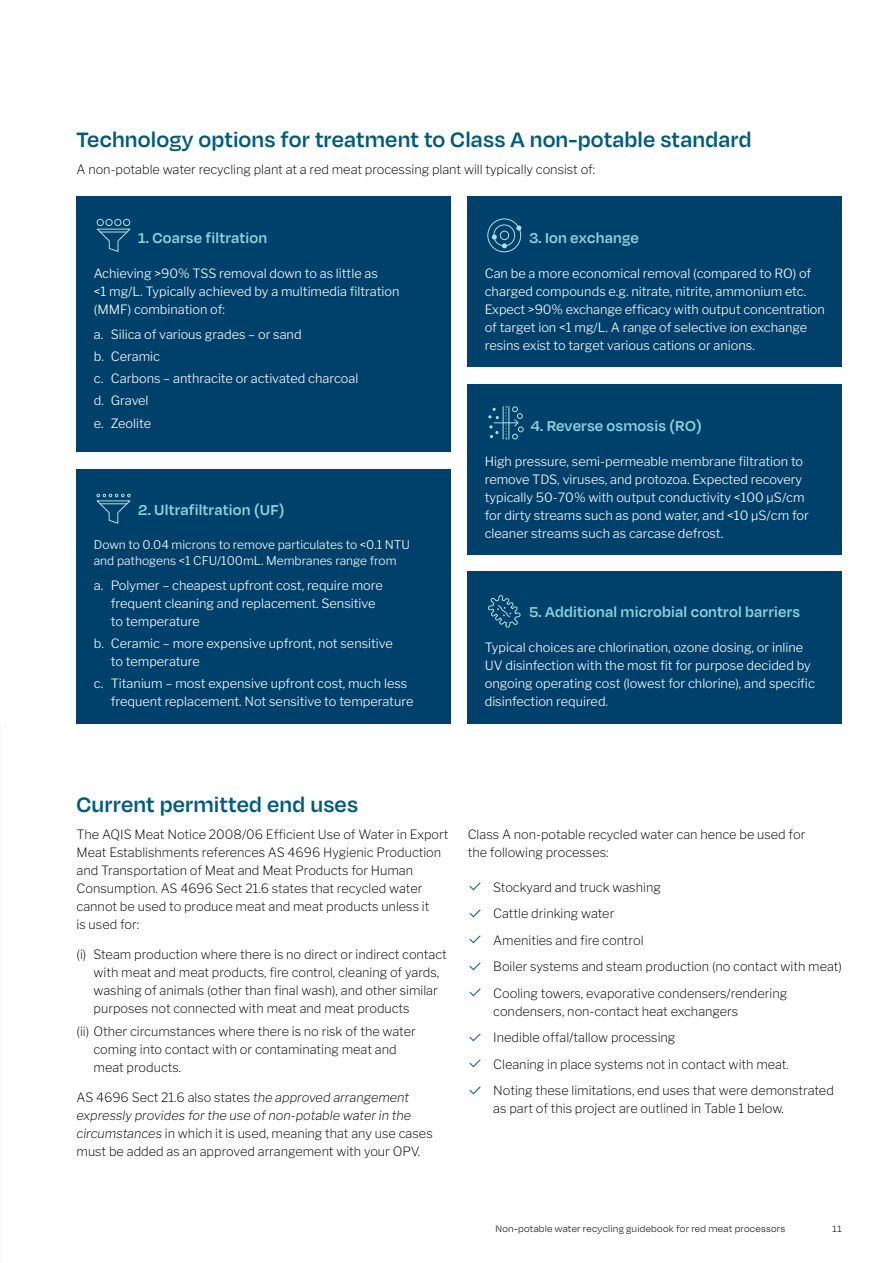
<style>
.page{position:relative;width:893px;height:1263px;background:#fff}
.page>*{position:absolute;margin:0;border:0;box-sizing:border-box;transform-origin:0 0}
.t1{font:600 24px "Degular";letter-spacing:.005em;color:#005b7f}
.t2{font:600 16.5px "Degular";letter-spacing:.01em;color:#8bd3dd}
.t3{font:200 12.75px/18px "Libre Franklin";color:#000}
.t4{font:300 12.75px/18px "Libre Franklin";color:#fff}
.t5{font:300 12px/16.5px "Libre Franklin";color:#fff}
.t6{font:300 10.5px "Degular";letter-spacing:.025em;color:#000}
.s1{font-style:italic}
.s2{font-family:"Inter";font-weight:300;font-size:16.5px;color:#005b7f}
</style>
<div class="page">
<div style="left:77px;top:197px;width:374px;height:255px;background:#00416b"></div>
<div style="left:97px;top:219px;width:7px;height:7px;border:1px solid #aedfe6;border-radius:50%"></div>
<div style="left:106px;top:219px;width:7px;height:7px;border:1px solid #aedfe6;border-radius:50%"></div>
<div style="left:114px;top:219px;width:7px;height:7px;border:1px solid #aedfe6;border-radius:50%"></div>
<div style="left:123px;top:219px;width:7px;height:7px;border:1px solid #aedfe6;border-radius:50%"></div>
<svg style="left:97px;top:228px;width:34px;height:24px"></svg>
<div style="left:468px;top:197px;width:374px;height:170px;background:#00416b"></div>
<div style="left:487px;top:219px;width:34px;height:33px;border:1px solid #aedfe6;border-radius:50%"></div>
<div style="left:493px;top:225px;width:22px;height:21px;border:1px solid #aedfe6;border-radius:50%"></div>
<svg style="left:516px;top:225px;width:5px;height:6px"></svg>
<svg style="left:492px;top:235px;width:15px;height:13px"></svg>
<div style="left:500px;top:231px;width:9px;height:9px;border:1px solid #aedfe6;border-radius:50%"></div>
<div style="left:468px;top:384px;width:374px;height:171px;background:#00416b"></div>
<svg style="left:488px;top:406px;width:36px;height:33px"></svg>
<div style="left:468px;top:571px;width:374px;height:152px;background:#00416b"></div>
<svg style="left:488px;top:595px;width:33px;height:33px"></svg>
<div style="left:77px;top:469px;width:374px;height:254px;background:#00416b"></div>
<svg style="left:96px;top:494px;width:35px;height:30px"></svg>
<h1 class="t1" style="left:77px;top:125px;width:677px">Technology options for treatment to Class A non-potable standard</h1>
<p class="t3" style="left:77px;top:159px;width:520px">A non-potable water recycling plant at a red meat processing plant will typically consist of:</p>
<p class="t2" style="left:138px;top:228px;width:131px">1. Coarse filtration</p>
<p class="t4" style="left:94px;top:263px;width:307px">Achieving &gt;90% TSS removal down to as little as<br>&lt;1 mg/L. Typically achieved by a multimedia filtration (MMF) combination of:</p>
<p class="t4" style="left:94px;top:322px;width:266px;line-height:22.2px">a. Silica of various grades – or sand<br>b. Ceramic<br>c. Carbons – anthracite or activated charcoal d. Gravel<br>e. Zeolite</p>
<p class="t2" style="left:138px;top:500px;width:148px">2. Ultrafiltration (UF)</p>
<p class="t5" style="left:94px;top:535px;width:318px">Down to 0.04 microns to remove particulates to &lt;0.1 NTU and pathogens &lt;1 CFU/100mL. Membranes range from</p>
<p class="t4" style="left:111px;top:575px;width:273px;text-indent:-17px">a. Polymer – cheapest upfront cost, require more frequent cleaning and replacement. Sensitive to temperature</p>
<p class="t4" style="left:111px;top:633px;width:284px;text-indent:-17px">b. Ceramic – more expensive upfront, not sensitive to temperature</p>
<p class="t4" style="left:111px;top:673px;width:304px;text-indent:-17px">c. Titanium – most expensive upfront cost, much less frequent replacement. Not sensitive to temperature</p>
<p class="t2" style="left:529px;top:228px;width:111px">3. Ion exchange</p>
<p class="t4" style="left:485px;top:263px;width:342px">Can be a more economical removal (compared to RO) of charged compounds e.g. nitrate, nitrite, ammonium etc.<br>Expect &gt;90% exchange efficacy with output concentration of target ion &lt;1 mg/L. A range of selective ion exchange resins exist to target various cations or anions.</p>
<p class="t2" style="left:531px;top:415px;width:173px">4. Reverse osmosis (RO)</p>
<p class="t4" style="left:485px;top:451px;width:326px">High pressure, semi-permeable membrane filtration to remove TDS, viruses, and protozoa. Expected recovery typically 50-70% with output conductivity &lt;100 µS/cm for dirty streams such as pond water, and &lt;10 µS/cm for cleaner streams such as carcase defrost.</p>
<p class="t2" style="left:529px;top:602px;width:272px">5. Additional microbial control barriers</p>
<p class="t4" style="left:485px;top:637px;width:332px">Typical choices are chlorination, ozone dosing, or inline UV disinfection with the most fit for purpose decided by ongoing operating cost (lowest for chlorine), and specific disinfection required.</p>
<h1 class="t1" style="left:77px;top:790px;width:283px">Current permitted end uses</h1>
<p class="t3" style="left:77px;top:824px;width:373px">The AQIS Meat Notice 2008/06 Efficient Use of Water in Export Meat Establishments references AS 4696 Hygienic Production and Transportation of Meat and Meat Products for Human Consumption. AS 4696 Sect 21.6 states that recycled water cannot be used to produce meat and meat products unless it<br>is used for:</p>
<p class="t3" style="left:94px;top:944px;width:355px;text-indent:-17px">(i) Steam production where there is no direct or indirect contact with meat and meat products, fire control, cleaning of yards, washing of animals (other than final wash), and other similar purposes not connected with meat and meat products</p>
<p class="t3" style="left:94px;top:1021px;width:324px;text-indent:-17px">(ii) Other circumstances where there is no risk of the water coming into contact with or contaminating meat and meat products.</p>
<p class="t3" style="left:77px;top:1087px;width:358px">AS 4696 Sect 21.6 also states <span class="s1">the approved arrangement expressly provides for the use of non-potable water in the circumstances</span> in which it is used, meaning that any use cases must be added as an approved arrangement with your OPV.</p>
<p class="t3" style="left:468px;top:824px;width:339px">Class A non-potable recycled water can hence be used for the following processes:</p>
<p class="t3" style="left:468px;top:877px;width:195px"><span class="s2">✓</span> Stockyard and truck washing</p>
<p class="t3" style="left:468px;top:903px;width:148px"><span class="s2">✓</span> Cattle drinking water</p>
<p class="t3" style="left:468px;top:930px;width:177px"><span class="s2">✓</span> Amenities and fire control</p>
<p class="t3" style="left:468px;top:956px;width:376px"><span class="s2">✓</span> Boiler systems and steam production (no contact with meat)</p>
<p class="t3" style="left:493px;top:983px;width:295px;text-indent:-26px"><span class="s2">✓</span> Cooling towers, evaporative condensers/rendering condensers, non-contact heat exchangers</p>
<p class="t3" style="left:468px;top:1027px;width:209px"><span class="s2">✓</span> Inedible offal/tallow processing</p>
<p class="t3" style="left:468px;top:1054px;width:323px"><span class="s2">✓</span> Cleaning in place systems not in contact with meat.</p>
<p class="t3" style="left:493px;top:1080px;width:342px;text-indent:-26px"><span class="s2">✓</span> Noting these limitations, end uses that were demonstrated as part of this project are outlined in Table 1 below.</p>
<p class="t6" style="left:495px;top:1223px;width:291px">Non-potable water recycling guidebook for red meat processors</p>
<p class="t6" style="left:832px;top:1223px;width:11px">11</p>
</div>
